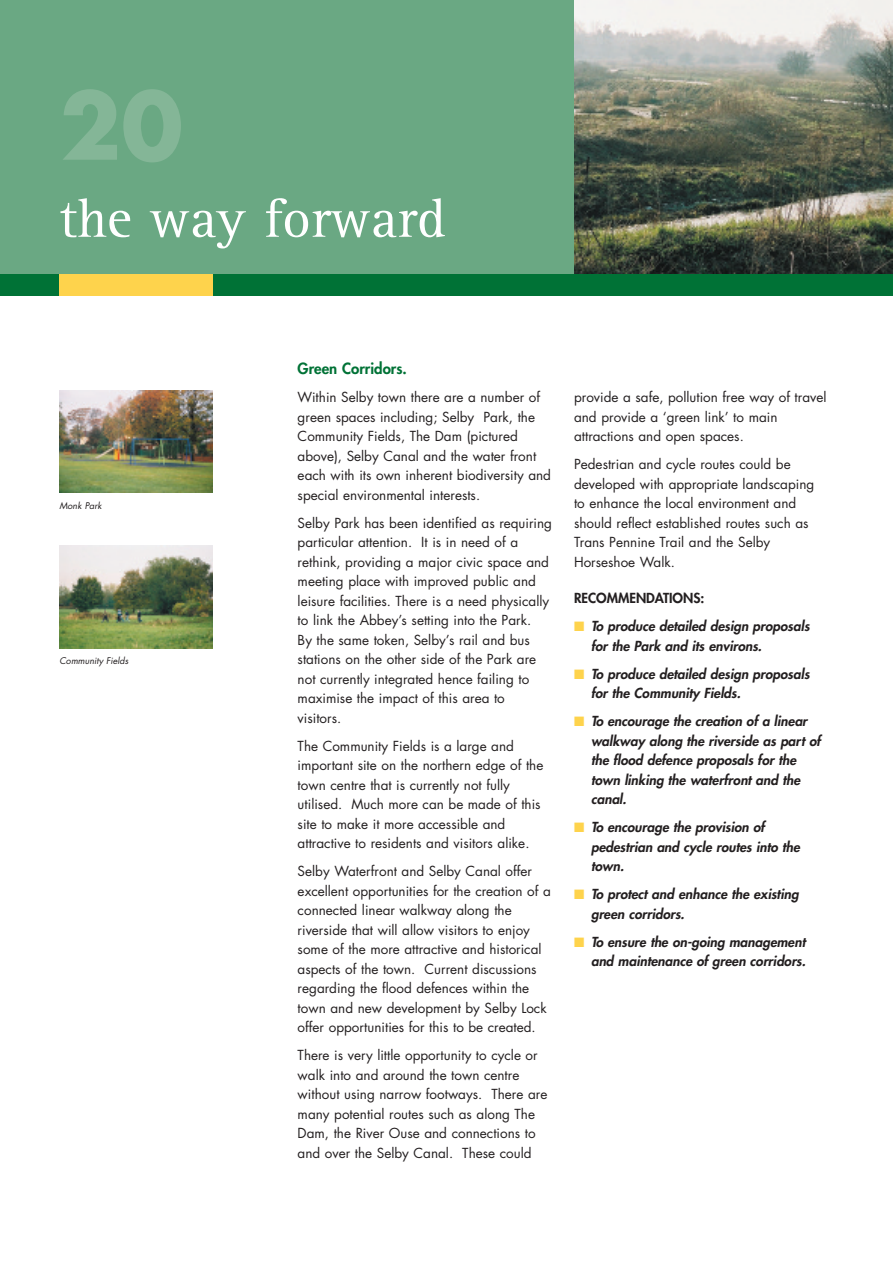
<style>
.page{position:relative;width:893px;height:1263px;background:#fff}
.page>*{position:absolute;margin:0;border:0;box-sizing:border-box;transform-origin:0 0}
.t1{font:700 90px "Futura";color:#84b697}
.t2{font:55.5px "Rotis Serif";color:#fff}
.t3{font:800 15px "Futura";color:#007236}
.t4{font:13.5px/19.5px "Futura";color:#231f20}
.t5{font:italic 800 13.5px/19.5px "Futura";color:#231f20}
.t6{font:800 13.5px "Futura";color:#231f20}
.t7{font:italic 9px "Futura";color:#231f20}
.s1{color:#fed34c}
</style>
<div class="page">
<div style="left:0;top:0;width:893px;height:275px;background:#6aa883"></div>
<img style="left:574px;top:0;width:319px;height:275px">
<img style="left:60px;top:546px;width:153px;height:102px">
<div style="left:0;top:275px;width:893px;height:21px;background:#007236"></div>
<div style="left:60px;top:275px;width:153px;height:21px;background:#fed34c"></div>
<img style="left:60px;top:390px;width:153px;height:103px">
<h1 class="t1" style="left:60px;top:85px;width:125px">20</h1>
<h2 class="t2" style="left:60px;top:200px;width:388px">the way forward</h2>
<p class="t7" style="left:60px;top:501px;width:44px">Monk Park</p>
<p class="t7" style="left:60px;top:657px;width:70px">Community Fields</p>
<p class="t3" style="left:298px;top:361px;width:111px">Green Corridors.</p>
<p class="t4" style="left:298px;top:389px;width:255px">Within Selby town there are a number of green spaces including; Selby Park, the Community Fields, The Dam (pictured above), Selby Canal and the water front each with its own inherent biodiversity and special environmental interests.</p>
<p class="t4" style="left:298px;top:514px;width:256px">Selby Park has been identified as requiring particular attention. It is in need of a rethink, providing a major civic space and meeting place with improved public and leisure facilities. There is a need physically to link the Abbey’s setting into the Park.<br>By the same token, Selby’s rail and bus stations on the other side of the Park are not currently integrated hence failing to maximise the impact of this area to<br>visitors.</p>
<p class="t4" style="left:298px;top:737px;width:247px">The Community Fields is a large and important site on the northern edge of the town centre that is currently not fully utilised. Much more can be made of this site to make it more accessible and attractive to residents and visitors alike.</p>
<p class="t4" style="left:298px;top:863px;width:255px">Selby Waterfront and Selby Canal offer excellent opportunities for the creation of a connected linear walkway along the riverside that will allow visitors to enjoy some of the more attractive and historical aspects of the town. Current discussions regarding the flood defences within the town and new development by Selby Lock offer opportunities for this to be created.</p>
<p class="t4" style="left:298px;top:1047px;width:251px">There is very little opportunity to cycle or walk into and around the town centre without using narrow footways. There are many potential routes such as along The Dam, the River Ouse and connections to and over the Selby Canal. These could</p>
<p class="t4" style="left:574px;top:389px;width:254px">provide a safe, pollution free way of travel and provide a ‘green link’ to main attractions and open spaces.</p>
<p class="t4" style="left:574px;top:456px;width:242px">Pedestrian and cycle routes could be developed with appropriate landscaping to enhance the local environment and should reflect established routes such as Trans Pennine Trail and the Selby Horseshoe Walk.</p>
<p class="t6" style="left:574px;top:592px;width:132px">RECOMMENDATIONS:</p>
<p class="t5" style="left:591px;top:618px;width:220px;text-indent:-17px"><span class="s1">■</span> To produce detailed design proposals for the Park and its environs.</p>
<p class="t5" style="left:591px;top:665px;width:220px;text-indent:-17px"><span class="s1">■</span> To produce detailed design proposals for the Community Fields.</p>
<p class="t5" style="left:591px;top:713px;width:231px;text-indent:-17px"><span class="s1">■</span> To encourage the creation of a linear walkway along the riverside as part of the flood defence proposals for the town linking the waterfront and the canal.</p>
<p class="t5" style="left:591px;top:819px;width:210px;text-indent:-17px"><span class="s1">■</span> To encourage the provision of pedestrian and cycle routes into the town.</p>
<p class="t5" style="left:591px;top:886px;width:209px;text-indent:-17px"><span class="s1">■</span> To protect and enhance the existing green corridors.</p>
<p class="t5" style="left:574px;top:933px;width:233px;text-align:right"><span class="s1">■</span> To ensure the on-going management and maintenance of green corridors.</p>
</div>
